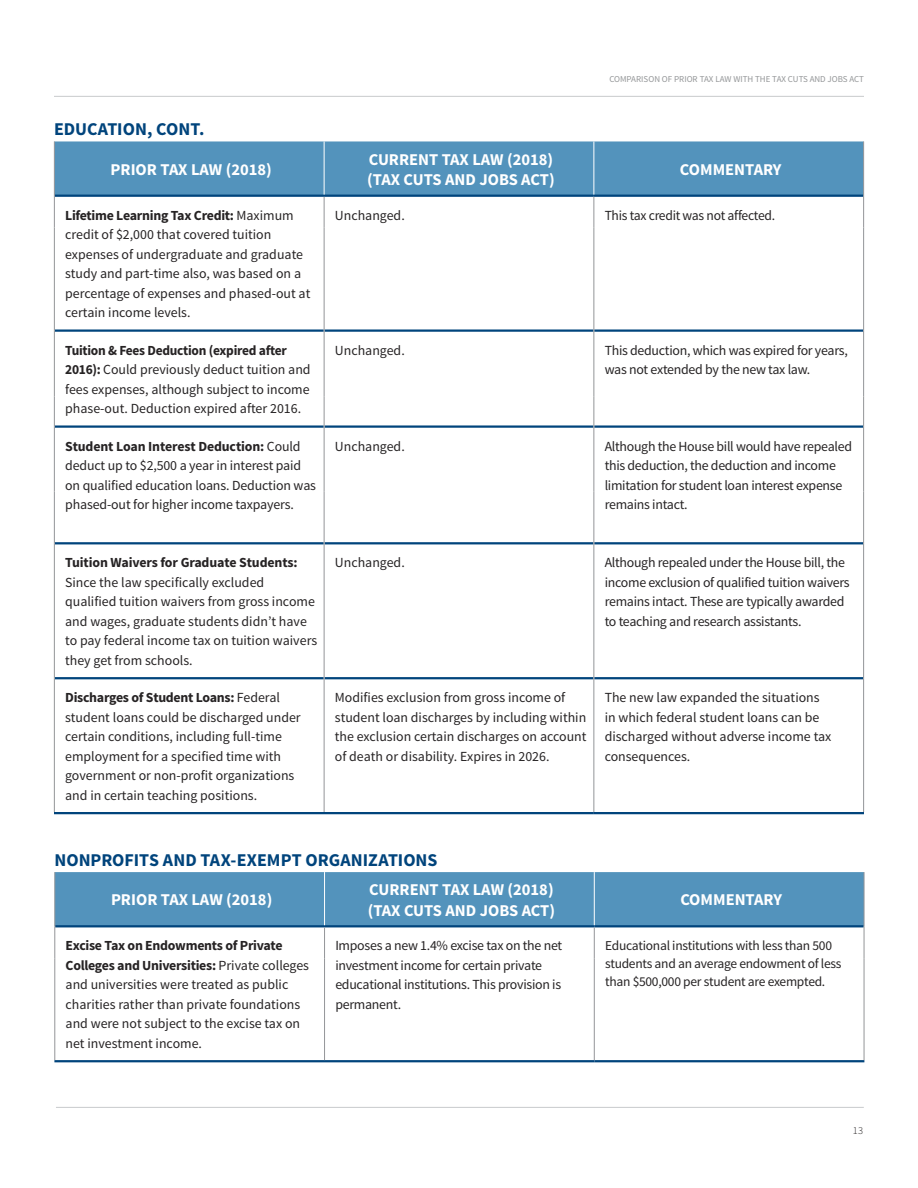
<style>
.page{position:relative;width:918px;height:1188px;background:#fff}
.page>*{position:absolute;margin:0;border:0;box-sizing:border-box;transform-origin:0 0}
.t1{font:700 18px "Source Sans Pro";color:#00447c}
.t2{font:700 16.5px/20.2px "Source Sans Pro";color:#fff}
.t3{font:13.8px/19.5px "Source Sans Pro";color:#262324}
.t4{font:13.8px/19.5px "Source Sans Pro";letter-spacing:-.02em;color:#262324}
.t5{font:700 13.8px "Source Sans Pro";letter-spacing:-.01em;color:#262324}
.t6{font:13.5px/18px "Source Sans Pro";letter-spacing:-.02em;color:#262324}
.t7{font:300 10.5px "Source Sans Pro";color:#262324}
.t8{font:9px "Source Sans Pro";color:#949698}
.s1{font-weight:700}
</style>
<div class="page">
<hr style="left:54px;top:96px;width:810px;height:1px;background:#c8cacc">
<hr style="left:56px;top:1107px;width:808px;height:1px;background:#c8cacc">
<div style="left:55px;top:141px;width:808px;height:54px;background:#5393bc"></div>
<hr style="left:55px;top:195px;width:539px;height:2px;background:#00447c">
<hr style="left:594px;top:195px;width:269px;height:2px;background:#00447c">
<hr style="left:55px;top:329px;width:269px;height:3px;background:#00447c">
<hr style="left:324px;top:329px;width:269px;height:3px;background:#00447c">
<hr style="left:594px;top:329px;width:269px;height:3px;background:#00447c">
<hr style="left:55px;top:425px;width:269px;height:3px;background:#00447c">
<hr style="left:324px;top:425px;width:269px;height:3px;background:#00447c">
<hr style="left:594px;top:425px;width:269px;height:3px;background:#00447c">
<hr style="left:55px;top:542px;width:269px;height:2px;background:#00447c">
<hr style="left:324px;top:542px;width:269px;height:2px;background:#00447c">
<hr style="left:594px;top:542px;width:269px;height:2px;background:#00447c">
<hr style="left:55px;top:677px;width:269px;height:2px;background:#00447c">
<hr style="left:324px;top:677px;width:269px;height:2px;background:#00447c">
<hr style="left:594px;top:677px;width:269px;height:2px;background:#00447c">
<hr style="left:54px;top:812px;width:540px;height:2px;background:#00447c">
<hr style="left:594px;top:812px;width:270px;height:2px;background:#00447c">
<hr style="left:54px;top:141px;width:1px;height:55px;background:#939598">
<hr style="left:863px;top:141px;width:1px;height:55px;background:#939598">
<hr style="left:54px;top:196px;width:1px;height:32px;background:#939598">
<hr style="left:324px;top:197px;width:1px;height:31px;background:#939598">
<hr style="left:594px;top:197px;width:1px;height:31px;background:#939598">
<hr style="left:863px;top:196px;width:1px;height:32px;background:#939598">
<hr style="left:54px;top:228px;width:1px;height:103px;background:#939598">
<hr style="left:324px;top:228px;width:1px;height:103px;background:#939598">
<hr style="left:593px;top:228px;width:1px;height:103px;background:#939598">
<hr style="left:863px;top:228px;width:1px;height:103px;background:#939598">
<hr style="left:54px;top:331px;width:1px;height:66px;background:#939598">
<hr style="left:324px;top:331px;width:1px;height:66px;background:#939598">
<hr style="left:593px;top:331px;width:1px;height:66px;background:#939598">
<hr style="left:863px;top:331px;width:1px;height:66px;background:#939598">
<hr style="left:54px;top:397px;width:1px;height:30px;background:#939598">
<hr style="left:324px;top:397px;width:1px;height:30px;background:#939598">
<hr style="left:593px;top:397px;width:1px;height:30px;background:#939598">
<hr style="left:863px;top:397px;width:1px;height:30px;background:#939598">
<hr style="left:54px;top:427px;width:1px;height:65px;background:#939598">
<hr style="left:324px;top:427px;width:1px;height:65px;background:#939598">
<hr style="left:593px;top:427px;width:1px;height:65px;background:#939598">
<hr style="left:863px;top:427px;width:1px;height:65px;background:#939598">
<hr style="left:54px;top:492px;width:1px;height:51px;background:#939598">
<hr style="left:324px;top:492px;width:1px;height:51px;background:#939598">
<hr style="left:593px;top:492px;width:1px;height:51px;background:#939598">
<hr style="left:863px;top:492px;width:1px;height:51px;background:#939598">
<hr style="left:54px;top:543px;width:1px;height:135px;background:#939598">
<hr style="left:324px;top:543px;width:1px;height:135px;background:#939598">
<hr style="left:593px;top:543px;width:1px;height:135px;background:#939598">
<hr style="left:863px;top:543px;width:1px;height:135px;background:#939598">
<hr style="left:54px;top:678px;width:1px;height:134px;background:#939598">
<hr style="left:324px;top:678px;width:1px;height:134px;background:#939598">
<hr style="left:593px;top:678px;width:1px;height:134px;background:#939598">
<hr style="left:863px;top:678px;width:1px;height:134px;background:#939598">
<hr style="left:324px;top:141px;width:1px;height:54px;background:#fff">
<hr style="left:594px;top:141px;width:1px;height:54px;background:#fff">
<div style="left:55px;top:872px;width:809px;height:53px;background:#5393bc"></div>
<hr style="left:55px;top:925px;width:539px;height:2px;background:#00447c">
<hr style="left:594px;top:925px;width:270px;height:2px;background:#00447c">
<hr style="left:54px;top:1060px;width:540px;height:2px;background:#00447c">
<hr style="left:594px;top:1060px;width:270px;height:2px;background:#00447c">
<hr style="left:54px;top:872px;width:1px;height:54px;background:#939598">
<hr style="left:864px;top:872px;width:1px;height:54px;background:#939598">
<hr style="left:54px;top:926px;width:1px;height:32px;background:#939598">
<hr style="left:324px;top:927px;width:1px;height:31px;background:#939598">
<hr style="left:594px;top:927px;width:1px;height:31px;background:#939598">
<hr style="left:864px;top:926px;width:1px;height:32px;background:#939598">
<hr style="left:54px;top:958px;width:1px;height:102px;background:#939598">
<hr style="left:324px;top:958px;width:1px;height:102px;background:#939598">
<hr style="left:594px;top:958px;width:1px;height:102px;background:#939598">
<hr style="left:864px;top:958px;width:1px;height:102px;background:#939598">
<hr style="left:324px;top:872px;width:1px;height:53px;background:#fff">
<hr style="left:594px;top:872px;width:1px;height:53px;background:#fff">
<h1 class="t1" style="left:54px;top:122px;width:152px">EDUCATION, CONT.</h1>
<p class="t8" style="left:609px;top:75px;width:256px">COMPARISON OF PRIOR TAX LAW WITH THE TAX CUTS AND JOBS ACT</p>
<p class="t2" style="left:111px;top:161px;width:163px">PRIOR TAX LAW (2018)</p>
<p class="t2" style="left:367px;top:151px;width:189px">CURRENT TAX LAW (2018) (TAX CUTS AND JOBS ACT)</p>
<p class="t2" style="left:680px;top:161px;width:103px">COMMENTARY</p>
<p class="t3" style="left:65px;top:207px;width:247px"><span class="s1">Lifetime Learning Tax Credit:</span> Maximum credit of $2,000 that covered tuition expenses of undergraduate and graduate study and part-time also, was based on a percentage of expenses and phased-out at certain income levels.</p>
<p class="t3" style="left:335px;top:207px;width:71px">Unchanged.</p>
<p class="t4" style="left:605px;top:207px;width:172px">This tax credit was not affected.</p>
<p class="t3" style="left:65px;top:341px;width:247px"><span class="s1">Tuition &amp; Fees Deduction (expired after 2016):</span> Could previously deduct tuition and fees expenses, although subject to income phase-out. Deduction expired after 2016.</p>
<p class="t3" style="left:335px;top:341px;width:71px">Unchanged.</p>
<p class="t4" style="left:605px;top:341px;width:245px">This deduction, which was expired for years, was not extended by the new tax law.</p>
<p class="t3" style="left:65px;top:437px;width:252px"><span class="s1">Student Loan Interest Deduction:</span> Could deduct up to $2,500 a year in interest paid on qualified education loans. Deduction was phased-out for higher income taxpayers.</p>
<p class="t3" style="left:335px;top:437px;width:71px">Unchanged.</p>
<p class="t4" style="left:605px;top:437px;width:249px">Although the House bill would have repealed this deduction, the deduction and income limitation for student loan interest expense remains intact.</p>
<p class="t5" style="left:65px;top:557px;width:234px">Tuition Waivers for Graduate Students:</p>
<p class="t3" style="left:65px;top:574px;width:253px">Since the law specifically excluded qualified tuition waivers from gross income and wages, graduate students didn’t have to pay federal income tax on tuition waivers they get from schools.</p>
<p class="t3" style="left:335px;top:554px;width:71px">Unchanged.</p>
<p class="t4" style="left:605px;top:554px;width:247px">Although repealed under the House bill, the income exclusion of qualified tuition waivers remains intact. These are typically awarded to teaching and research assistants.</p>
<p class="t3" style="left:65px;top:689px;width:237px"><span class="s1">Discharges of Student Loans:</span> Federal student loans could be discharged under certain conditions, including full-time employment for a specified time with government or non-profit organizations and in certain teaching positions.</p>
<p class="t3" style="left:335px;top:689px;width:253px">Modifies exclusion from gross income of student loan discharges by including within the exclusion certain discharges on account of death or disability. Expires in 2026.</p>
<p class="t3" style="left:605px;top:689px;width:228px">The new law expanded the situations in which federal student loans can be discharged without adverse income tax consequences.</p>
<h1 class="t1" style="left:54px;top:853px;width:385px">NONPROFITS AND TAX-EXEMPT ORGANIZATIONS</h1>
<p class="t2" style="left:111px;top:891px;width:163px">PRIOR TAX LAW (2018)</p>
<p class="t2" style="left:368px;top:881px;width:189px">CURRENT TAX LAW (2018) (TAX CUTS AND JOBS ACT)</p>
<p class="t2" style="left:680px;top:891px;width:103px">COMMENTARY</p>
<p class="t3" style="left:66px;top:937px;width:245px"><span class="s1">Excise Tax on Endowments of Private Colleges and Universities:</span> Private colleges and universities were treated as public charities rather than private foundations and were not subject to the excise tax on net investment income.</p>
<p class="t4" style="left:335px;top:937px;width:228px">Imposes a new 1.4% excise tax on the net investment income for certain private educational institutions. This provision is permanent.</p>
<p class="t6" style="left:605px;top:938px;width:238px">Educational institutions with less than 500 students and an average endowment of less than $500,000 per student are exempted.</p>
<p class="t7" style="left:853px;top:1127px;width:12px">13</p>
</div>
